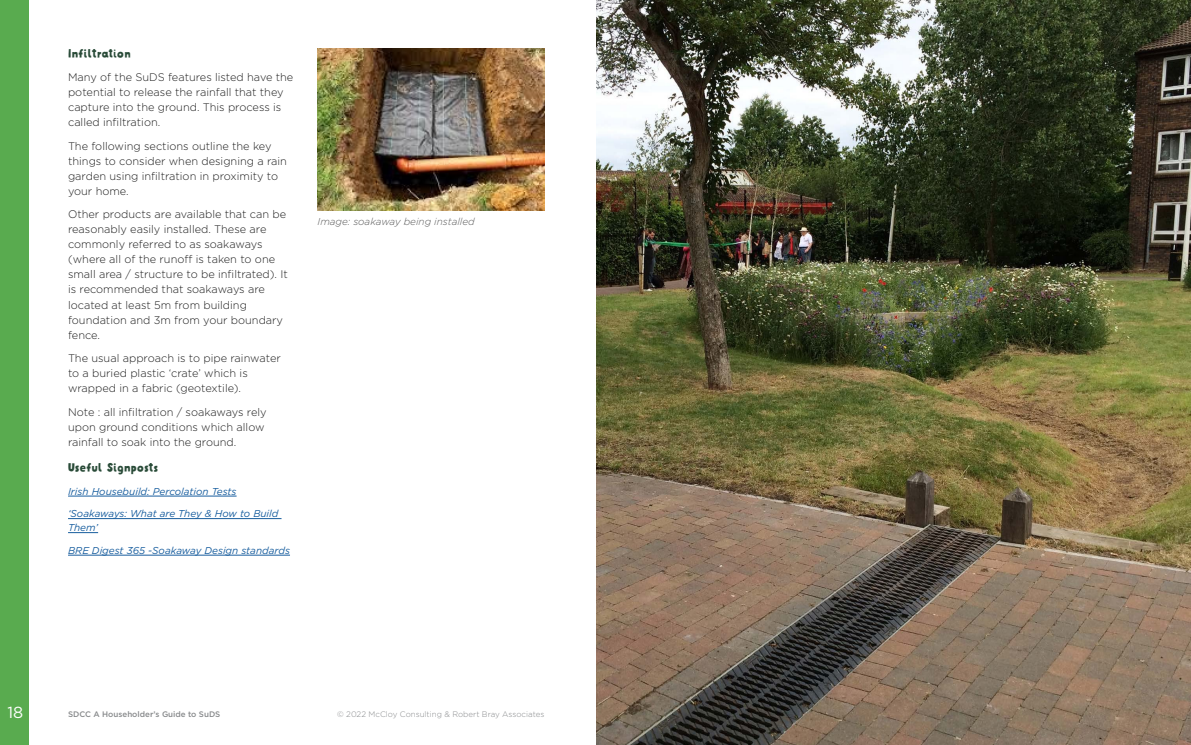
<style>
.page{position:relative;width:1191px;height:745px;background:#fff}
.page>*{position:absolute;margin:0;border:0;box-sizing:border-box;transform-origin:0 0}
.t1{font:16px "Gotham";color:#fff}
.t2{font:12px "Mrs Lollipop";color:#294b38}
.t3{font:300 11px/15px "Gotham";color:#1e1e1e}
.t4{font:italic 10px/14px "Gotham";color:#175d9e}
.t5{font:italic 300 10px "Gotham";color:#5a5a5a}
.t6{font:300 8px "Gotham";color:#888a8c}
.t7{font:500 8px "Gotham";color:#888a8c}
</style>
<div class="page">
<img style="left:596px;top:0;width:595px;height:744px">
<hr style="left:68px;top:495px;width:169px;height:1px;background:#175d9e">
<hr style="left:68px;top:518px;width:213px;height:1px;background:#175d9e">
<hr style="left:68px;top:532px;width:30px;height:1px;background:#175d9e">
<hr style="left:68px;top:554px;width:222px;height:1px;background:#175d9e">
<img style="left:317px;top:49px;width:227px;height:161px">
<div style="left:0;top:0;width:29px;height:744px;background:#59ab4f"></div>
<p class="t2" style="left:68px;top:45px;width:64px">Infiltration</p>
<p class="t3" style="left:68px;top:70px;width:227px">Many of the SuDS features listed have the potential to release the rainfall that they capture into the ground. This process is called infiltration.</p>
<p class="t3" style="left:68px;top:138px;width:220px">The following sections outline the key things to consider when designing a rain garden using infiltration in proximity to your home.</p>
<p class="t3" style="left:68px;top:207px;width:221px">Other products are available that can be reasonably easily installed. These are commonly referred to as soakaways (where all of the runoff is taken to one small area / structure to be infiltrated). It is recommended that soakaways are located at least 5m from building foundation and 3m from your boundary fence.</p>
<p class="t3" style="left:68px;top:350px;width:214px">The usual approach is to pipe rainwater to a buried plastic ‘crate’ which is wrapped in a fabric (geotextile).</p>
<p class="t3" style="left:68px;top:404px;width:200px">Note : all infiltration / soakaways rely upon ground conditions which allow rainfall to soak into the ground.</p>
<p class="t2" style="left:68px;top:459px;width:92px">Useful Signposts</p>
<p class="t4" style="left:68px;top:483px;width:170px">Irish Housebuild: Percolation Tests</p>
<p class="t4" style="left:68px;top:506px;width:212px">‘Soakaways: What are They &amp; How to Build<br>Them’</p>
<p class="t4" style="left:68px;top:542px;width:223px">BRE Digest 365 -Soakaway Design standards</p>
<p class="t5" style="left:317px;top:215px;width:159px">Image: soakaway being installed</p>
<h1 class="t1" style="left:8px;top:701px;width:17px">18</h1>
<p class="t7" style="left:68px;top:708px;width:154px">SDCC A Householder’s Guide to SuDS</p>
<p class="t6" style="left:337px;top:709px;width:209px">© 2022 McCloy Consulting &amp; Robert Bray Associates</p>
</div>
